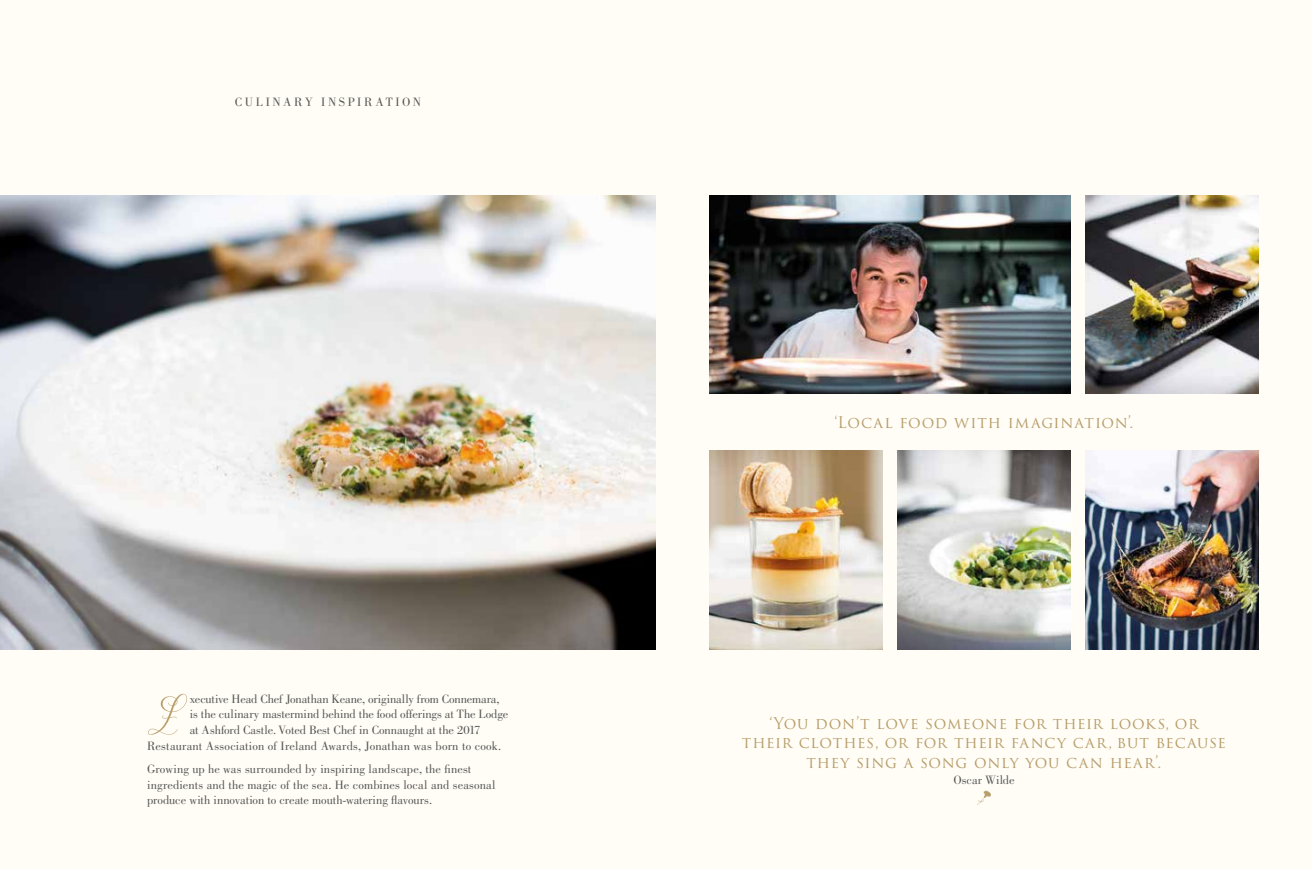
<style>
.page{position:relative;width:1312px;height:869px;background:#fff}
.page>*{position:absolute;margin:0;border:0;box-sizing:border-box;transform-origin:0 0}
.t1{font:62.5px "Chateauxdes Olives";color:#b89e6b}
.t2{font:15.62px/19.4px "Trajan Pro 3";letter-spacing:.04em;color:#b89e6b;text-align:center}
.t3{font:12.5px/15.6px "Bodoni LT";color:#575756}
.t4{font:12.5px "Bodoni LT";letter-spacing:.205em;color:#575756}
</style>
<div class="page">
<div style="left:0;top:0;width:656px;height:868px;background:#fffdf6"></div>
<div style="left:656px;top:0;width:655px;height:868px;background:#fffdf6"></div>
<img style="left:0;top:195px;width:656px;height:453px">
<img style="left:709px;top:195px;width:361px;height:198px">
<img style="left:1085px;top:195px;width:173px;height:198px">
<img style="left:897px;top:450px;width:173px;height:198px">
<img style="left:1085px;top:450px;width:173px;height:198px">
<img style="left:709px;top:450px;width:173px;height:198px">
<svg style="left:978px;top:790px;width:13px;height:14px"></svg>
<p class="t4" style="left:235px;top:95px;width:188px">CULINARY INSPIRATION</p>
<h1 class="t1" style="left:147px;top:671px;width:33px">E</h1>
<p class="t3" style="left:190px;top:690px;width:311px">xecutive Head Chef Jonathan Keane, originally from Connemara,</p>
<p class="t3" style="left:190px;top:706px;width:320px">is the culinary mastermind behind the food offerings at The Lodge</p>
<p class="t3" style="left:190px;top:721px;width:292px">at Ashford Castle. Voted Best Chef in Connaught at the 2017</p>
<p class="t3" style="left:147px;top:737px;width:356px">Restaurant Association of Ireland Awards, Jonathan was born to cook.</p>
<p class="t3" style="left:147px;top:760px;width:350px">Growing up he was surrounded by inspiring landscape, the finest ingredients and the magic of the sea. He combines local and seasonal produce with innovation to create mouth-watering flavours.</p>
<p class="t2" style="left:834px;top:413px;width:300px">‘Local food with imagination’.</p>
<p class="t2" style="left:741px;top:714px;width:485px">‘You don’t love someone for their looks, or<br>their clothes, or for their fancy car, but because they sing a song only you can hear’.</p>
<p class="t3" style="left:953px;top:771px;width:63px">Oscar Wilde</p>
</div>
